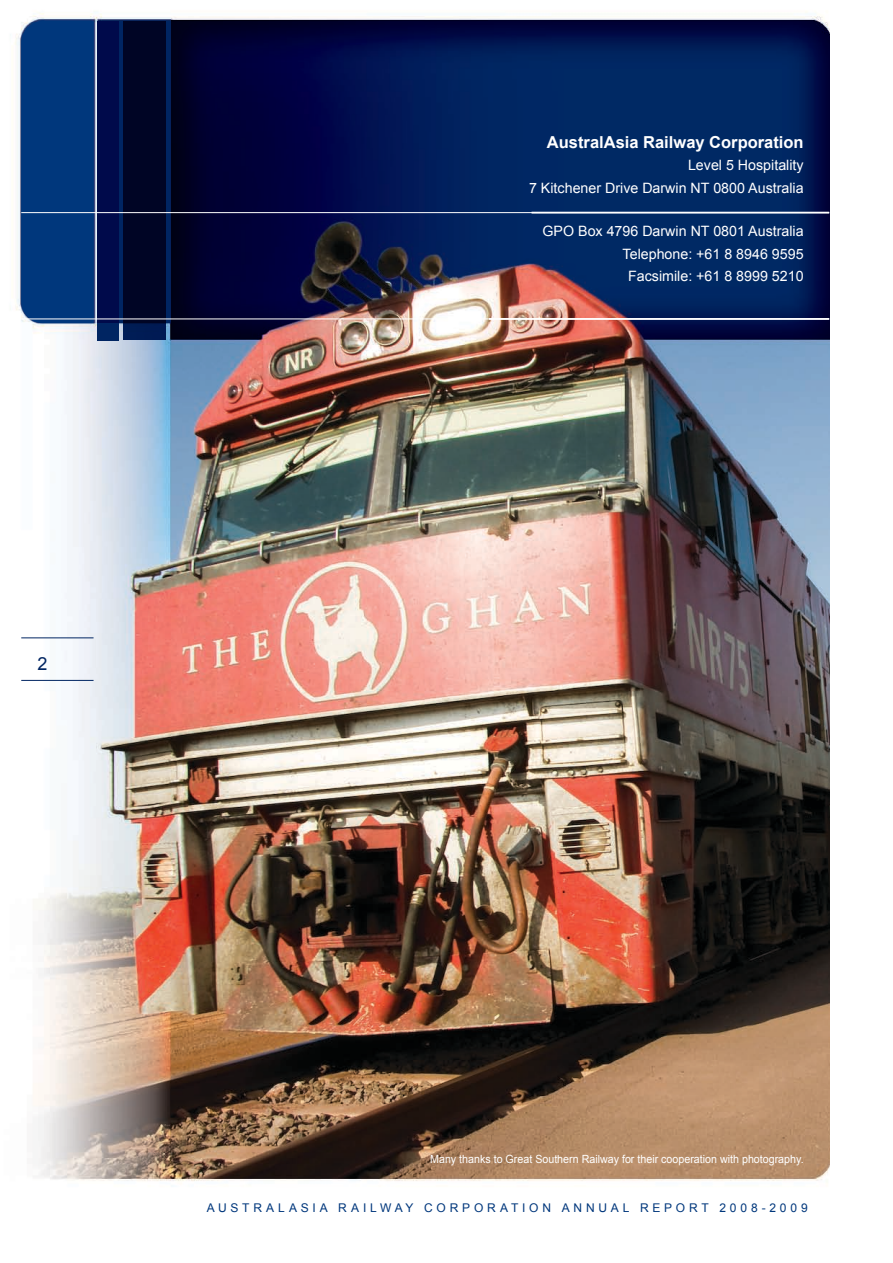
<style>
.page{position:relative;width:893px;height:1263px;background:#fff}
.page>*{position:absolute;margin:0;border:0;box-sizing:border-box;transform-origin:0 0}
.t1{font:18px "Arial";color:#002562}
.t2{font:700 16.5px "Arial";color:#fff}
.t3{font:14.25px/22.5px "Arial";color:#fff;text-align:right}
.t4{font:12px "Arial";letter-spacing:.315em;color:#00377c}
.t5{font:11.25px "Arial";color:#fff;scale:.95 1}
</style>
<div class="page">
<img style="left:15px;top:11px;width:814px;height:1171px">
<hr style="left:21px;top:637px;width:73px;height:1px;background:#002562">
<hr style="left:21px;top:680px;width:73px;height:1px;background:#002562">
<div style="left:98px;top:21px;width:72px;height:302px;background:#002562"></div>
<div style="left:123px;top:21px;width:43px;height:319px;background:#000525"></div>
<div style="left:98px;top:21px;width:21px;height:319px;background:#000a4b"></div>
<div style="left:98px;top:323px;width:21px;height:17px;background:#002562"></div>
<div style="left:21px;top:21px;width:73px;height:302px;background:#00377c"></div>
<hr style="left:21px;top:212px;width:808px;height:1px;background:#fff">
<hr style="left:21px;top:319px;width:808px;height:1px;background:#fff">
<hr style="left:489px;top:318px;width:340px;height:2px;background:#fff">
<p class="t1" style="left:38px;top:652px;width:12px">2</p>
<p class="t2" style="left:547px;top:131px;width:258px">AustralAsia Railway Corporation</p>
<p class="t3" style="left:529px;top:154px;width:276px">Level 5 Hospitality<br>7 Kitchener Drive Darwin NT 0800 Australia</p>
<p class="t3" style="left:543px;top:220px;width:263px">GPO Box 4796 Darwin NT 0801 Australia<br>Telephone: +61 8 8946 9595<br>Facsimile: +61 8 8999 5210</p>
<p class="t5" style="left:430px;top:1152px;width:395px">Many thanks to Great Southern Railway for their cooperation with photography.</p>
<p class="t4" style="left:207px;top:1200px;width:48px">Au stral</p>
<p class="t4" style="left:289px;top:1200px;width:161px">Asia Ra il way Corporat</p>
<p class="t4" style="left:522px;top:1200px;width:19px">i on</p>
<p class="t4" style="left:562px;top:1200px;width:24px">A nnual</p>
<p class="t4" style="left:640px;top:1200px;width:25px">R eport</p>
<p class="t4" style="left:719px;top:1200px;width:90px">2008-2009</p>
</div>
